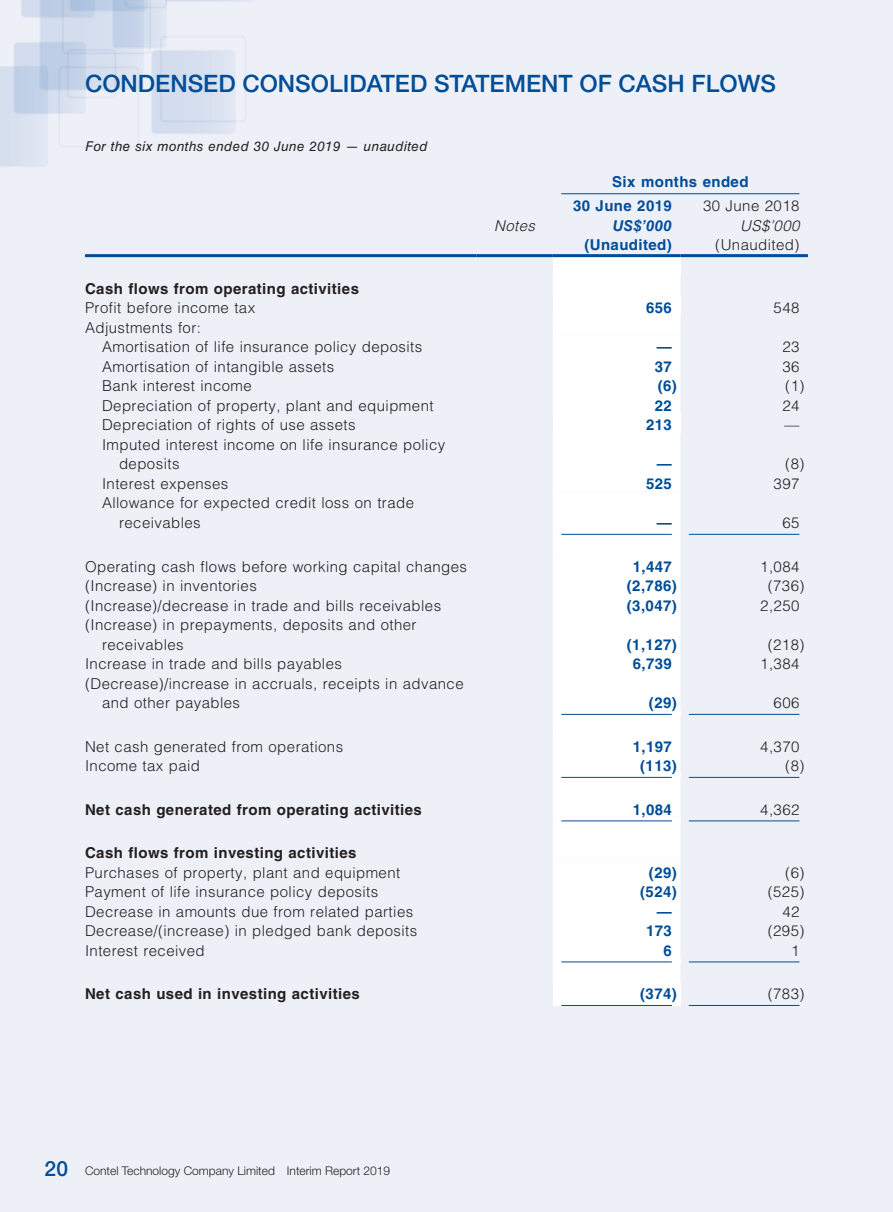
<style>
.page{position:relative;width:893px;height:1212px;background:#fff}
.page>*{position:absolute;margin:0;border:0;box-sizing:border-box;transform-origin:0 0}
.t1{font:500 24px "Helvetica Neue LT Std";color:#004c97}
._50_Table_txt{font:300 15px/19.5px "Helvetica LT Std";letter-spacing:.03em;color:#231f20}
._50_Table_txt-2{font:700 15px "Helvetica LT Std";letter-spacing:.03em;color:#231f20}
._50_Table_txt-3{font:700 15px "Helvetica LT Std";letter-spacing:.03em;color:#004c97}
._50_Table_txt-4{font:italic 300 15px "Helvetica LT Std";letter-spacing:.03em;color:#231f20}
._50_Table_txt-5{font:italic 700 15px "Helvetica LT Std";color:#004c97}
.t2{font:italic 13.5px "Helvetica LT Std";letter-spacing:.03em;color:#231f20}
.t3{font:300 12px "Helvetica Neue LT Std";color:#231f20}
.s1{font-weight:500;font-size:21px;color:#004c97}
</style>
<div class="page">
<svg style="left:553px;top:533px;width:127px;height:2px"></svg>
<svg style="left:561px;top:713px;width:111px;height:1px"></svg>
<svg style="left:553px;top:773px;width:127px;height:5px"></svg>
<hr style="left:561px;top:193px;width:238px;height:1px;background:#004c97">
<hr style="left:85px;top:254px;width:391px;height:3px;background:#004c97">
<hr style="left:476px;top:254px;width:77px;height:3px;background:#004c97">
<hr style="left:553px;top:254px;width:127px;height:3px;background:#004c97">
<hr style="left:680px;top:254px;width:128px;height:3px;background:#004c97">
<hr style="left:561px;top:534px;width:111px;height:1px;background:#004c97">
<hr style="left:689px;top:534px;width:110px;height:1px;background:#004c97">
<hr style="left:561px;top:714px;width:111px;height:1px;background:#004c97">
<hr style="left:689px;top:714px;width:110px;height:1px;background:#004c97">
<hr style="left:561px;top:777px;width:111px;height:1px;background:#004c97">
<hr style="left:689px;top:777px;width:110px;height:1px;background:#004c97">
<hr style="left:561px;top:820px;width:111px;height:1px;background:#004c97">
<hr style="left:689px;top:820px;width:110px;height:1px;background:#004c97">
<hr style="left:561px;top:961px;width:111px;height:1px;background:#004c97">
<hr style="left:689px;top:961px;width:110px;height:1px;background:#004c97">
<hr style="left:561px;top:1005px;width:111px;height:1px;background:#004c97">
<hr style="left:689px;top:1005px;width:110px;height:1px;background:#004c97">
<h1 class="t1" style="left:85px;top:69px;width:692px">CONDENSED CONSOLIDATED STATEMENT OF CASH FLOWS</h1>
<p class="t2" style="left:85px;top:138px;width:344px">For the six months ended 30 June 2019 — unaudited</p>
<p class="_50_Table_txt-3" style="left:612px;top:173px;width:138px">Six months ended</p>
<p class="_50_Table_txt-3" style="left:573px;top:197px;width:100px">30 June 2019</p>
<p class="_50_Table_txt" style="left:703px;top:196px;width:98px">30 June 2018</p>
<p class="_50_Table_txt-4" style="left:494px;top:216px;width:42px">Notes</p>
<p class="_50_Table_txt-5" style="left:613px;top:216px;width:61px">US$’000</p>
<p class="_50_Table_txt-4" style="left:740px;top:216px;width:61px">US$’000</p>
<p class="_50_Table_txt-3" style="left:584px;top:236px;width:89px">(Unaudited)</p>
<p class="_50_Table_txt" style="left:715px;top:235px;width:86px">(Unaudited)</p>
<p class="_50_Table_txt-2" style="left:85px;top:279px;width:275px">Cash flows from operating activities</p>
<p class="_50_Table_txt" style="left:85px;top:298px;width:172px">Profit before income tax</p>
<p class="_50_Table_txt-3" style="left:646px;top:299px;width:27px">656</p>
<p class="_50_Table_txt" style="left:774px;top:298px;width:27px">548</p>
<p class="_50_Table_txt" style="left:85px;top:318px;width:117px">Adjustments for:</p>
<p class="_50_Table_txt" style="left:102px;top:337px;width:322px">Amortisation of life insurance policy deposits</p>
<p class="_50_Table_txt-3" style="left:657px;top:338px;width:16px">—</p>
<p class="_50_Table_txt" style="left:782px;top:337px;width:19px">23</p>
<p class="_50_Table_txt" style="left:102px;top:357px;width:234px">Amortisation of intangible assets</p>
<p class="_50_Table_txt-3" style="left:655px;top:357px;width:19px">37</p>
<p class="_50_Table_txt" style="left:782px;top:357px;width:19px">36</p>
<p class="_50_Table_txt" style="left:102px;top:376px;width:151px">Bank interest income</p>
<p class="_50_Table_txt-3" style="left:658px;top:377px;width:21px">(6)</p>
<p class="_50_Table_txt" style="left:785px;top:376px;width:21px">(1)</p>
<p class="_50_Table_txt" style="left:102px;top:396px;width:333px">Depreciation of property, plant and equipment</p>
<p class="_50_Table_txt-3" style="left:655px;top:396px;width:19px">22</p>
<p class="_50_Table_txt" style="left:782px;top:396px;width:19px">24</p>
<p class="_50_Table_txt" style="left:102px;top:415px;width:255px">Depreciation of rights of use assets</p>
<p class="_50_Table_txt-3" style="left:646px;top:416px;width:27px">213</p>
<p class="_50_Table_txt" style="left:784px;top:415px;width:16px">—</p>
<p class="_50_Table_txt" style="left:119px;top:435px;width:328px;text-indent:-17px">Imputed interest income on life insurance policy deposits</p>
<p class="_50_Table_txt-3" style="left:657px;top:455px;width:16px">—</p>
<p class="_50_Table_txt" style="left:785px;top:454px;width:21px">(8)</p>
<p class="_50_Table_txt" style="left:102px;top:474px;width:128px">Interest expenses</p>
<p class="_50_Table_txt-3" style="left:646px;top:474px;width:27px">525</p>
<p class="_50_Table_txt" style="left:774px;top:474px;width:27px">397</p>
<p class="_50_Table_txt" style="left:119px;top:493px;width:296px;text-indent:-17px">Allowance for expected credit loss on trade receivables</p>
<p class="_50_Table_txt-3" style="left:657px;top:513px;width:16px">—</p>
<p class="_50_Table_txt" style="left:782px;top:513px;width:19px">65</p>
<p class="_50_Table_txt" style="left:85px;top:556px;width:383px">Operating cash flows before working capital changes</p>
<p class="_50_Table_txt-3" style="left:633px;top:557px;width:41px">1,447</p>
<p class="_50_Table_txt" style="left:760px;top:556px;width:41px">1,084</p>
<p class="_50_Table_txt" style="left:85px;top:576px;width:173px">(Increase) in inventories</p>
<p class="_50_Table_txt-3" style="left:627px;top:576px;width:52px">(2,786)</p>
<p class="_50_Table_txt" style="left:768px;top:576px;width:38px">(736)</p>
<p class="_50_Table_txt" style="left:85px;top:595px;width:358px">(Increase)/decrease in trade and bills receivables</p>
<p class="_50_Table_txt-3" style="left:627px;top:596px;width:52px">(3,047)</p>
<p class="_50_Table_txt" style="left:760px;top:595px;width:41px">2,250</p>
<p class="_50_Table_txt" style="left:102px;top:615px;width:316px;text-indent:-17px">(Increase) in prepayments, deposits and other receivables</p>
<p class="_50_Table_txt-3" style="left:627px;top:635px;width:52px">(1,127)</p>
<p class="_50_Table_txt" style="left:768px;top:634px;width:38px">(218)</p>
<p class="_50_Table_txt" style="left:85px;top:654px;width:258px">Increase in trade and bills payables</p>
<p class="_50_Table_txt-3" style="left:633px;top:654px;width:41px">6,739</p>
<p class="_50_Table_txt" style="left:760px;top:654px;width:41px">1,384</p>
<p class="_50_Table_txt" style="left:102px;top:673px;width:363px;text-indent:-17px">(Decrease)/increase in accruals, receipts in advance and other payables</p>
<p class="_50_Table_txt-3" style="left:649px;top:693px;width:29px">(29)</p>
<p class="_50_Table_txt" style="left:774px;top:693px;width:27px">606</p>
<p class="_50_Table_txt" style="left:85px;top:736px;width:260px">Net cash generated from operations</p>
<p class="_50_Table_txt-3" style="left:633px;top:737px;width:41px">1,197</p>
<p class="_50_Table_txt" style="left:760px;top:736px;width:41px">4,370</p>
<p class="_50_Table_txt" style="left:85px;top:756px;width:117px">Income tax paid</p>
<p class="_50_Table_txt-3" style="left:640px;top:757px;width:38px">(113)</p>
<p class="_50_Table_txt" style="left:785px;top:756px;width:21px">(8)</p>
<p class="_50_Table_txt-2" style="left:85px;top:800px;width:338px">Net cash generated from operating activities</p>
<p class="_50_Table_txt-3" style="left:633px;top:800px;width:41px">1,084</p>
<p class="_50_Table_txt" style="left:760px;top:799px;width:41px">4,362</p>
<p class="_50_Table_txt-2" style="left:85px;top:844px;width:273px">Cash flows from investing activities</p>
<p class="_50_Table_txt" style="left:85px;top:862px;width:317px">Purchases of property, plant and equipment</p>
<p class="_50_Table_txt-3" style="left:649px;top:863px;width:29px">(29)</p>
<p class="_50_Table_txt" style="left:785px;top:862px;width:21px">(6)</p>
<p class="_50_Table_txt" style="left:85px;top:882px;width:295px">Payment of life insurance policy deposits</p>
<p class="_50_Table_txt-3" style="left:640px;top:883px;width:38px">(524)</p>
<p class="_50_Table_txt" style="left:768px;top:882px;width:38px">(525)</p>
<p class="_50_Table_txt" style="left:85px;top:901px;width:330px">Decrease in amounts due from related parties</p>
<p class="_50_Table_txt-3" style="left:657px;top:902px;width:16px">—</p>
<p class="_50_Table_txt" style="left:782px;top:901px;width:19px">42</p>
<p class="_50_Table_txt" style="left:85px;top:921px;width:334px">Decrease/(increase) in pledged bank deposits</p>
<p class="_50_Table_txt-3" style="left:646px;top:922px;width:27px">173</p>
<p class="_50_Table_txt" style="left:768px;top:921px;width:38px">(295)</p>
<p class="_50_Table_txt" style="left:85px;top:940px;width:121px">Interest received</p>
<p class="_50_Table_txt-3" style="left:663px;top:941px;width:10px">6</p>
<p class="_50_Table_txt" style="left:791px;top:940px;width:10px">1</p>
<p class="_50_Table_txt-2" style="left:85px;top:985px;width:276px">Net cash used in investing activities</p>
<p class="_50_Table_txt-3" style="left:640px;top:985px;width:38px">(374)</p>
<p class="_50_Table_txt" style="left:768px;top:984px;width:38px">(783)</p>
<p class="t3" style="left:45px;top:1163px;width:347px"><span class="s1">20</span> Contel Technology Company Limited Interim Report 2019</p>
</div>
